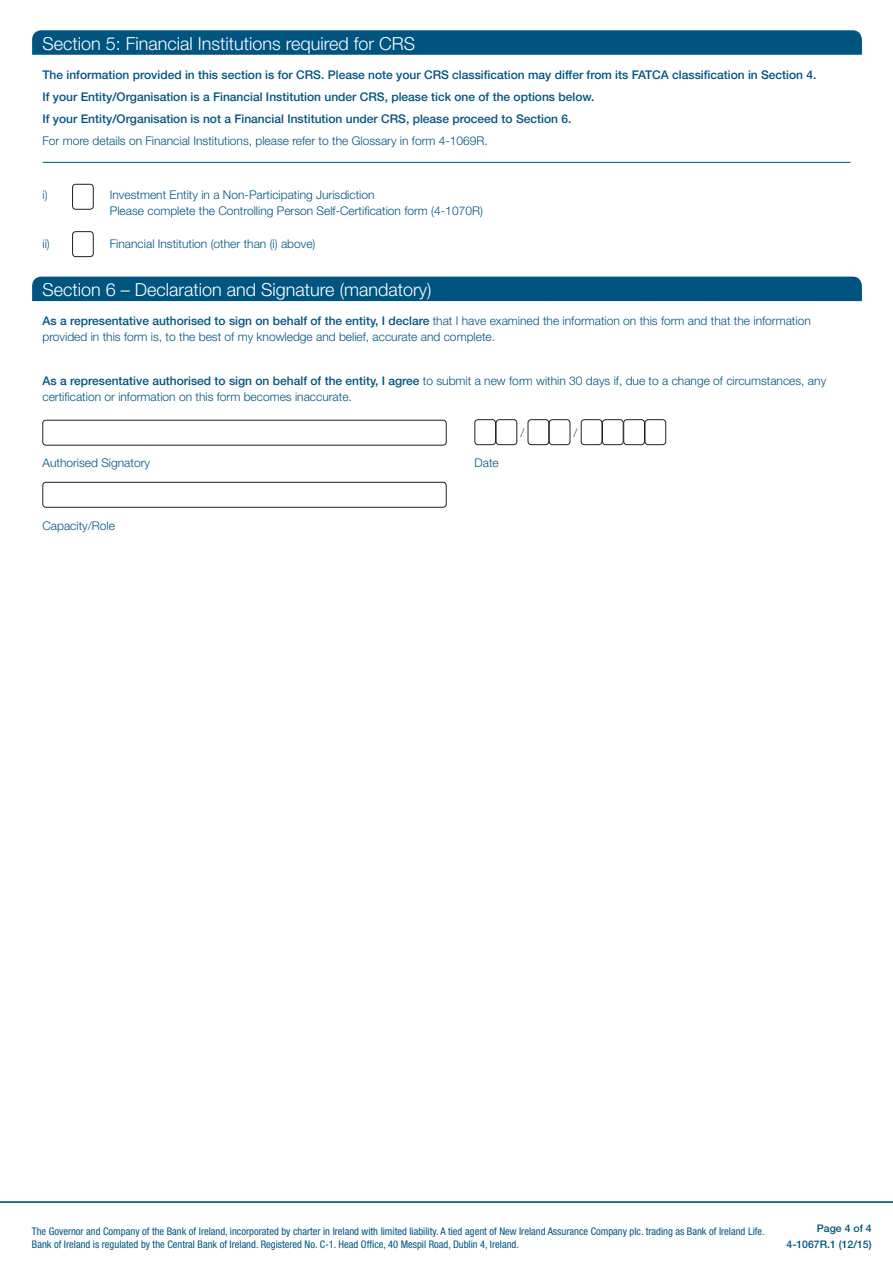
<style>
.page{position:relative;width:893px;height:1263px;background:#fff}
.page>*{position:absolute;margin:0;border:0;box-sizing:border-box;transform-origin:0 0}
.t1{font:300 18px "Helvetica Neue LT Std";color:#fff}
.t2{font:300 12px/15.8px "Helvetica Neue LT Std";color:#005480}
.t3{font:500 12px "Helvetica Neue LT Std";color:#005480}
.t4{font:condensed 10.5px/13.5px "Helvetica Neue LT Std";color:#005480}
.t5{font:500 10.5px/15.8px "Helvetica Neue LT Std";color:#005480;text-align:right}
.s1{font-weight:500}
</style>
<div class="page">
<div style="left:32px;top:277px;width:830px;height:24px;background:#005480"></div>
<svg style="left:32px;top:30px;width:830px;height:25px;background:#065883"></svg>
<hr style="left:43px;top:162px;width:807px;height:1px;background:#005480">
<div style="left:475px;top:419px;width:21px;height:26px;border:1px solid #231f20;border-radius:3px"></div>
<div style="left:496px;top:419px;width:21px;height:26px;border:1px solid #231f20;border-radius:3px"></div>
<div style="left:528px;top:419px;width:21px;height:26px;border:1px solid #231f20;border-radius:3px"></div>
<div style="left:549px;top:419px;width:21px;height:26px;border:1px solid #231f20;border-radius:3px"></div>
<div style="left:581px;top:419px;width:21px;height:26px;border:1px solid #231f20;border-radius:3px"></div>
<div style="left:602px;top:419px;width:21px;height:26px;border:1px solid #231f20;border-radius:3px"></div>
<div style="left:623px;top:419px;width:22px;height:26px;border:1px solid #231f20;border-radius:3px"></div>
<div style="left:645px;top:419px;width:21px;height:26px;border:1px solid #231f20;border-radius:3px"></div>
<div style="left:72px;top:184px;width:22px;height:26px;border:1px solid #231f20;border-radius:3px"></div>
<div style="left:72px;top:231px;width:22px;height:26px;border:1px solid #231f20;border-radius:3px"></div>
<div style="left:43px;top:420px;width:403px;height:25px;border:1px solid #231f20;border-radius:3px"></div>
<div style="left:43px;top:482px;width:403px;height:25px;border:1px solid #231f20;border-radius:3px"></div>
<hr style="left:0;top:1201px;width:893px;height:1px;background:#005480">
<hr style="left:0;top:1202px;width:893px;height:1px;background:#005480">
<p class="t1" style="left:43px;top:33px;width:374px">Section 5: Financial Institutions required for CRS</p>
<p class="t3" style="left:43px;top:67px;width:775px">The information provided in this section is for CRS. Please note your CRS classification may differ from its FATCA classification in Section 4.</p>
<p class="t3" style="left:43px;top:89px;width:554px">If your Entity/Organisation is a Financial Institution under CRS, please tick one of the options below.</p>
<p class="t3" style="left:43px;top:111px;width:530px">If your Entity/Organisation is not a Financial Institution under CRS, please proceed to Section 6.</p>
<p class="t2" style="left:43px;top:133px;width:447px">For more details on Financial Institutions, please refer to the Glossary in form 4-1069R.</p>
<p class="t2" style="left:43px;top:187px;width:7px">i)</p>
<p class="t2" style="left:110px;top:187px;width:266px">Investment Entity in a Non-Participating Jurisdiction</p>
<p class="t2" style="left:110px;top:202px;width:375px">Please complete the Controlling Person Self-Certification form (4-1070R)</p>
<p class="t2" style="left:43px;top:235px;width:9px">ii)</p>
<p class="t2" style="left:110px;top:235px;width:207px">Financial Institution (other than (i) above)</p>
<p class="t1" style="left:43px;top:279px;width:390px">Section 6 – Declaration and Signature (mandatory)</p>
<p class="t2" style="left:43px;top:312px;width:770px"><span class="s1">As a representative authorised to sign on behalf of the entity, I declare</span> that I have examined the information on this form and that the information provided in this form is, to the best of my knowledge and belief, accurate and complete.</p>
<p class="t2" style="left:43px;top:372px;width:785px"><span class="s1">As a representative authorised to sign on behalf of the entity, I agree</span> to submit a new form within 30 days if, due to a change of circumstances, any certification or information on this form becomes inaccurate.</p>
<p class="t2" style="left:520px;top:425px;width:5px">/</p>
<p class="t2" style="left:574px;top:425px;width:5px">/</p>
<p class="t2" style="left:43px;top:455px;width:109px">Authorised Signatory</p>
<p class="t2" style="left:475px;top:455px;width:26px">Date</p>
<p class="t2" style="left:43px;top:517px;width:74px">Capacity/Role</p>
<p class="t4" style="left:32px;top:1224px;width:734px">The Governor and Company of the Bank of Ireland, incorporated by charter in Ireland with limited liability. A tied agent of New Ireland Assurance Company plc. trading as Bank of Ireland Life.<br>Bank of Ireland is regulated by the Central Bank of Ireland. Registered No. C-1. Head Office, 40 Mespil Road, Dublin 4, Ireland.</p>
<p class="t5" style="left:786px;top:1220px;width:87px">Page 4 of 4<br>4-1067R.1 (12/15)</p>
</div>
